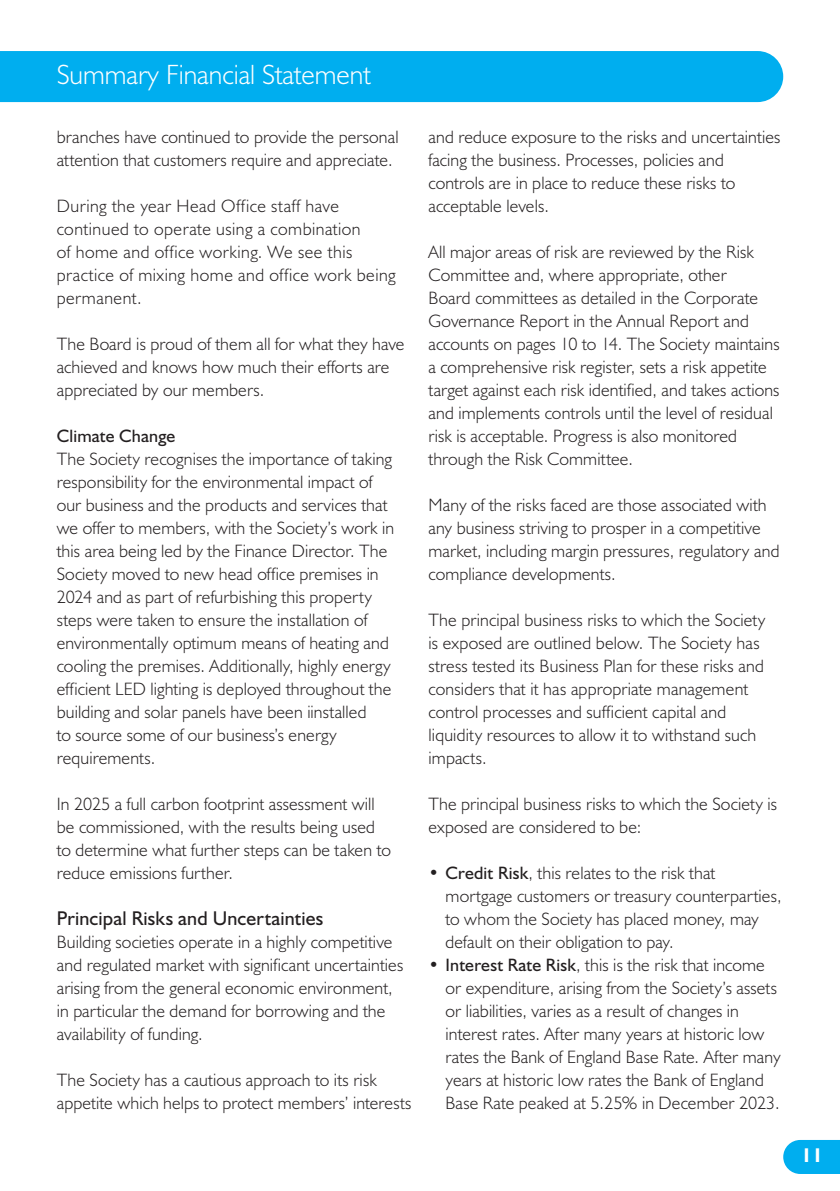
<style>
.page{position:relative;width:840px;height:1191px;background:#fff}
.page>*{position:absolute;margin:0;border:0;box-sizing:border-box;transform-origin:0 0}
.t1{font:300 28px "Humanist 521 BT";color:#fff}
.t2{font:20px "Humanist 521 BT";letter-spacing:.01em;color:#231f20}
.t3{font:700 20px "Humanist 521 BT";color:#fff}
.t4{font:300 18px/23px "Humanist 521 BT";letter-spacing:.01em;color:#231f20}
.t5{font:300 18px/23px "Humanist 521 BT";letter-spacing:.03em;color:#231f20}
.t6{font:18px "Humanist 521 BT";letter-spacing:.01em;color:#231f20}
.s1{font-weight:400}
</style>
<div class="page">
<svg style="left:783px;top:1140px;width:56px;height:34px;background:#11b3f0"></svg>
<div style="left:0;top:51px;width:782px;height:51px;background:#00aeef"></div>
<h1 class="t1" style="left:57px;top:57px;width:315px">Summary Financial Statement</h1>
<p class="t4" style="left:57px;top:125px;width:343px">branches have continued to provide the personal attention that customers require and appreciate.</p>
<p class="t5" style="left:57px;top:194px;width:340px">During the year Head Office staff have continued to operate using a combination<br>of home and office working. We see this practice of mixing home and office work being permanent.</p>
<p class="t4" style="left:57px;top:332px;width:349px">The Board is proud of them all for what they have achieved and knows how much their efforts are appreciated by our members.</p>
<p class="t6" style="left:57px;top:424px;width:120px">Climate Change</p>
<p class="t4" style="left:57px;top:447px;width:339px">The Society recognises the importance of taking responsibility for the environmental impact of our business and the products and services that we offer to members, with the Society’s work in this area being led by the Finance Director. The Society moved to new head office premises in 2024 and as part of refurbishing this property steps were taken to ensure the installation of environmentally optimum means of heating and cooling the premises. Additionally, highly energy efficient LED lighting is deployed throughout the building and solar panels have been iinstalled<br>to source some of our business’s energy requirements.</p>
<p class="t4" style="left:57px;top:792px;width:335px">In 2025 a full carbon footprint assessment will be commissioned, with the results being used to determine what further steps can be taken to reduce emissions further.</p>
<p class="t2" style="left:57px;top:906px;width:268px">Principal Risks and Uncertainties</p>
<p class="t4" style="left:57px;top:930px;width:348px">Building societies operate in a highly competitive and regulated market with significant uncertainties arising from the general economic environment, in particular the demand for borrowing and the availability of funding.</p>
<p class="t4" style="left:57px;top:1068px;width:356px">The Society has a cautious approach to its risk appetite which helps to protect members’ interests</p>
<p class="t4" style="left:428px;top:125px;width:353px">and reduce exposure to the risks and uncertainties facing the business. Processes, policies and controls are in place to reduce these risks to acceptable levels.</p>
<p class="t4" style="left:428px;top:240px;width:352px">All major areas of risk are reviewed by the Risk Committee and, where appropriate, other<br>Board committees as detailed in the Corporate Governance Report in the Annual Report and accounts on pages 10 to 14. The Society maintains a comprehensive risk register, sets a risk appetite target against each risk identified, and takes actions and implements controls until the level of residual risk is acceptable. Progress is also monitored through the Risk Committee.</p>
<p class="t4" style="left:428px;top:493px;width:352px">Many of the risks faced are those associated with any business striving to prosper in a competitive market, including margin pressures, regulatory and compliance developments.</p>
<p class="t4" style="left:428px;top:608px;width:338px">The principal business risks to which the Society is exposed are outlined below. The Society has stress tested its Business Plan for these risks and considers that it has appropriate management control processes and sufficient capital and liquidity resources to allow it to withstand such impacts.</p>
<p class="t4" style="left:428px;top:792px;width:350px">The principal business risks to which the Society is exposed are considered to be:</p>
<p class="t4" style="left:445px;top:861px;width:337px;text-indent:-17px"><span class="s1">• Credit Risk</span>, this relates to the risk that mortgage customers or treasury counterparties, to whom the Society has placed money, may default on their obligation to pay.</p>
<p class="t4" style="left:445px;top:953px;width:336px;text-indent:-17px"><span class="s1">• Interest Rate Risk</span>, this is the risk that income or expenditure, arising from the Society’s assets or liabilities, varies as a result of changes in interest rates. After many years at historic low rates the Bank of England Base Rate. After many years at historic low rates the Bank of England Base Rate peaked at 5.25% in December 2023.</p>
<p class="t3" style="left:800px;top:1142px;width:23px">11</p>
</div>
